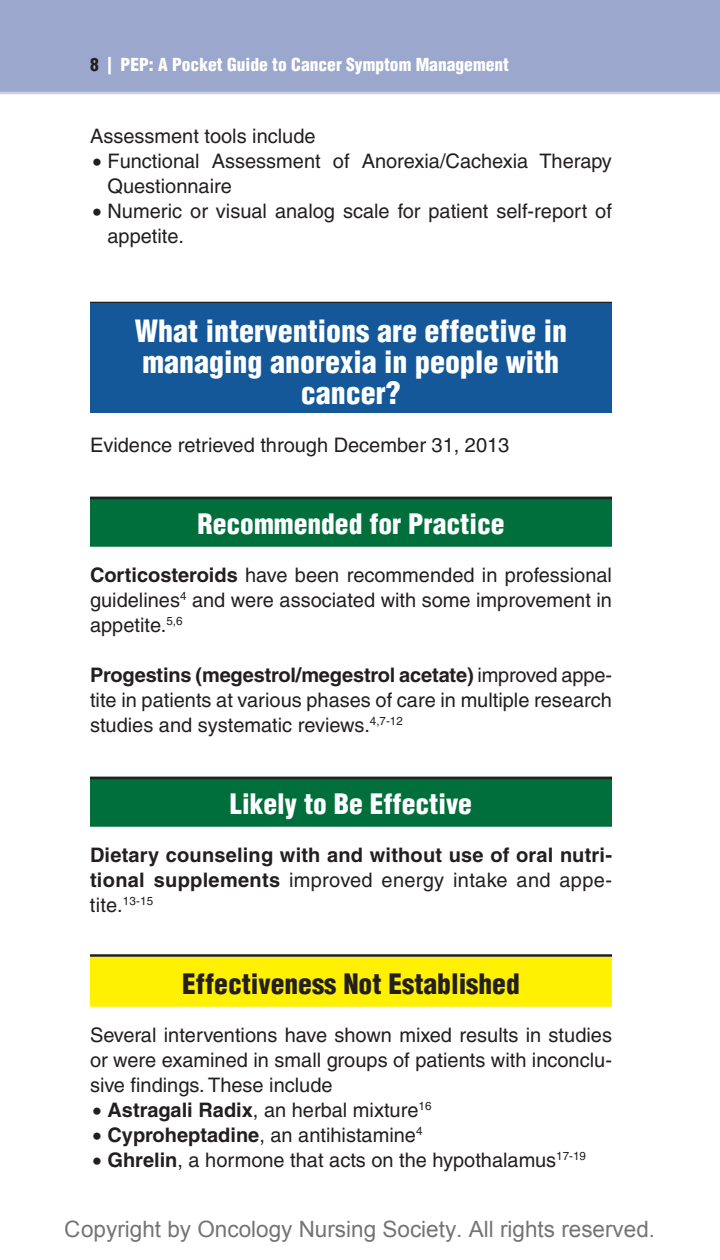
<style>
.page{position:relative;width:720px;height:1260px;background:#fff}
.page>*{position:absolute;margin:0;border:0;box-sizing:border-box;transform-origin:0 0}
.h3trip{font:900 condensed 30px/31.2px "Helvetica";color:#fff;text-align:center}
.head2gr{font:900 condensed 27.5px "Helvetica";color:#fff}
.head2y{font:900 condensed 27.5px "Helvetica";color:#231f20}
.t1{font:22.5px "Arial";color:rgb(0 0 0/.55)}
.t2{font:20px/25px "Helvetica";color:#231f20;text-align:justify}
.t3{font:700 20px/25px "Helvetica";letter-spacing:.01em;color:#231f20;text-align:justify}
.Runninghead{font:900 condensed 17.5px "Helvetica";color:#fff}
.s1{color:#231f20}
.s2{font-weight:700}
.s3{font-weight:400}
</style>
<div class="page">
<div style="left:0;top:0;width:720px;height:92px;background:#9ba7cc"></div>
<hr style="left:0;top:92px;width:720px;height:2px;background:#cbd0e5">
<hr style="left:90px;top:302px;width:522px;height:2px;background:#231f20">
<div style="left:90px;top:303px;width:522px;height:110px;background:#145899"></div>
<div style="left:90px;top:497px;width:522px;height:50px;background:#006f3c"></div>
<hr style="left:90px;top:497px;width:522px;height:2px;background:#231f20">
<div style="left:90px;top:777px;width:522px;height:50px;background:#006f3c"></div>
<hr style="left:90px;top:777px;width:522px;height:2px;background:#231f20">
<div style="left:90px;top:957px;width:522px;height:50px;background:#fff101"></div>
<hr style="left:90px;top:954px;width:522px;height:3px;background:#231f20">
<p class="Runninghead" style="left:90px;top:53px;width:421px"><span class="s1">8</span> | PEP: A Pocket Guide to Cancer Symptom Management</p>
<p class="t2" style="left:90px;top:123px;width:227px">Assessment tools include</p>
<p class="t2" style="left:108px;top:148px;width:506px;text-indent:-15px">• Functional Assessment of Anorexia/Cachexia Therapy<br>Questionnaire</p>
<p class="t2" style="left:108px;top:198px;width:506px;text-indent:-15px">• Numeric or visual analog scale for patient self-report of appetite.</p>
<p class="h3trip" style="left:135px;top:315px;width:434px">What interventions are effective in managing anorexia in people with cancer?</p>
<p class="t2" style="left:90px;top:432px;width:421px">Evidence retrieved through December 31, 2013</p>
<p class="head2gr" style="left:197px;top:507px;width:309px">Recommended for Practice</p>
<p class="t2" style="left:90px;top:562px;width:524px"><span class="s2">Corticosteroids</span> have been recommended in professional guidelines<sup>4</sup> and were associated with some improvement in appetite.<sup>5,6</sup></p>
<p class="t2" style="left:90px;top:662px;width:524px"><span class="s2">Progestins (megestrol/megestrol acetate)</span> improved appe&shy;tite in patients at various phases of care in multiple research studies and systematic reviews.<sup>4,7-12</sup></p>
<p class="head2gr" style="left:230px;top:787px;width:244px">Likely to Be Effective</p>
<p class="t3" style="left:90px;top:842px;width:524px">Dietary counseling with and without use of oral nutri&shy;tional supplements <span class="s3">improved energy intake and appe&shy;tite.</span><sup>13-15</sup></p>
<p class="head2y" style="left:182px;top:967px;width:339px">Effectiveness Not Established</p>
<p class="t2" style="left:90px;top:1022px;width:524px">Several interventions have shown mixed results in studies or were examined in small groups of patients with inconclu&shy;sive findings. These include</p>
<p class="t2" style="left:92px;top:1097px;width:340px">• <span class="s2">Astragali Radix</span>, an herbal mixture<sup>16</sup></p>
<p class="t2" style="left:93px;top:1122px;width:332px">• <span class="s2">Cyproheptadine</span>, an antihistamine<sup>4</sup></p>
<p class="t2" style="left:92px;top:1147px;width:495px">• <span class="s2">Ghrelin</span>, a hormone that acts on the hypothalamus<sup>17-19</sup></p>
<p class="t1" style="left:65px;top:1215px;width:592px">Copyright by Oncology Nursing Society. All rights reserved.</p>
</div>
